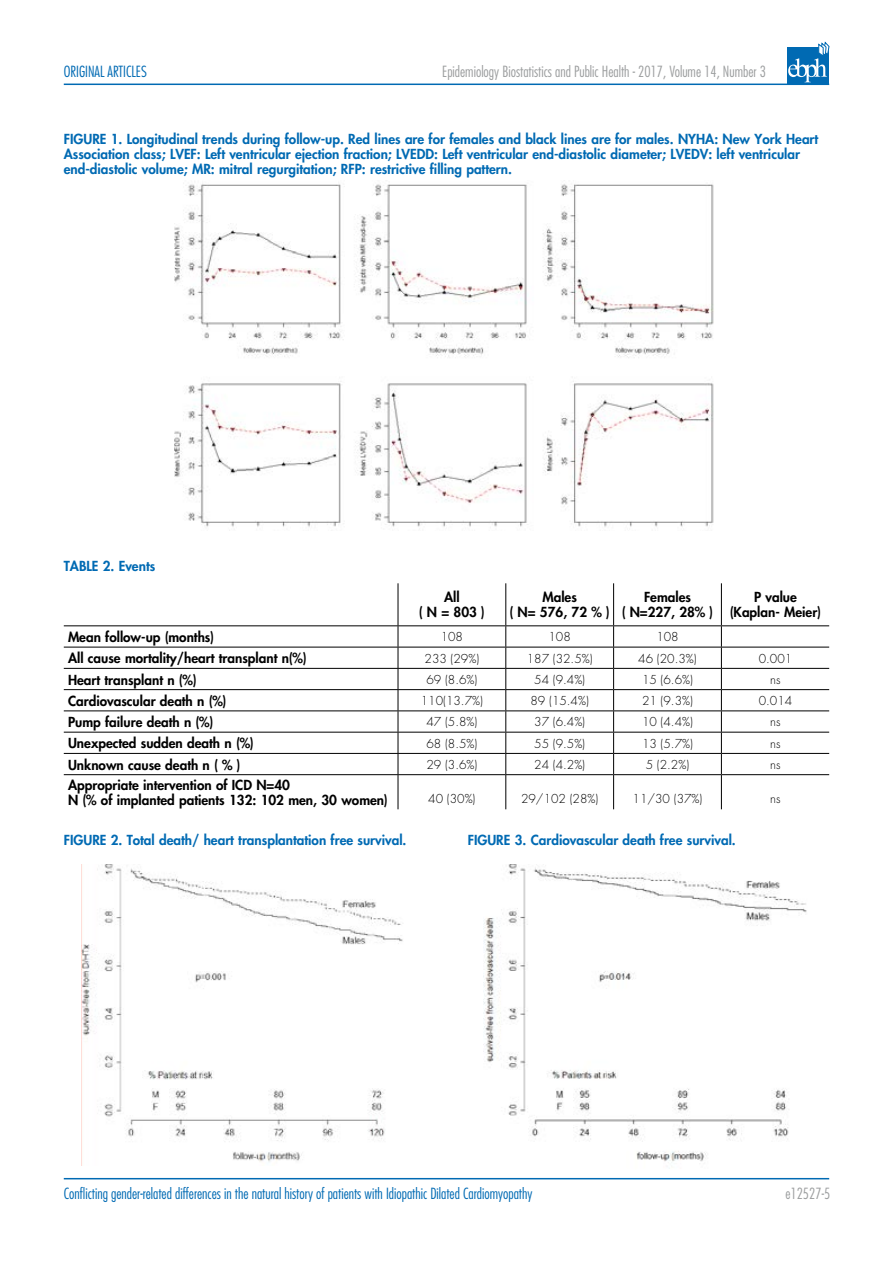
<style>
.page{position:relative;width:893px;height:1263px;background:#fff}
.page>*{position:absolute;margin:0;border:0;box-sizing:border-box;transform-origin:0 0}
.t1{font:300 condensed 15px "Futura Std";color:#006ab3}
.t2{font:300 condensed 15px "Futura Std";color:#9c9e9f}
.t3{font:800 13.5px/15px "Futura Std";color:#006ab3}
.t4{font:800 13.5px/15px "Futura Std";color:#000;text-align:center}
.t5{font:300 12px "Futura Std";color:#000}
</style>
<div class="page">
<hr style="left:64px;top:84px;width:765px;height:1px;background:#006ab3">
<hr style="left:64px;top:1178px;width:765px;height:1px;background:#006ab3">
<svg style="left:787px;top:47px;width:42px;height:37px"></svg>
<svg style="left:788px;top:42px;width:41px;height:40px"></svg>
<img style="left:484px;top:865px;width:323px;height:297px">
<img style="left:174px;top:184px;width:540px;height:343px">
<hr style="left:398px;top:583px;width:1px;height:42px;background:#000">
<hr style="left:505px;top:583px;width:1px;height:42px;background:#000">
<hr style="left:613px;top:583px;width:1px;height:42px;background:#000">
<hr style="left:721px;top:583px;width:1px;height:42px;background:#000">
<hr style="left:64px;top:625px;width:334px;height:1px;background:#000">
<hr style="left:398px;top:625px;width:108px;height:1px;background:#000">
<hr style="left:506px;top:625px;width:108px;height:1px;background:#000">
<hr style="left:614px;top:625px;width:107px;height:1px;background:#000">
<hr style="left:721px;top:625px;width:108px;height:1px;background:#000">
<hr style="left:64px;top:647px;width:334px;height:1px;background:#000">
<hr style="left:398px;top:647px;width:108px;height:1px;background:#000">
<hr style="left:506px;top:647px;width:108px;height:1px;background:#000">
<hr style="left:614px;top:647px;width:107px;height:1px;background:#000">
<hr style="left:721px;top:647px;width:108px;height:1px;background:#000">
<hr style="left:64px;top:668px;width:334px;height:1px;background:#000">
<hr style="left:398px;top:668px;width:108px;height:1px;background:#000">
<hr style="left:506px;top:668px;width:108px;height:1px;background:#000">
<hr style="left:614px;top:668px;width:107px;height:1px;background:#000">
<hr style="left:721px;top:668px;width:108px;height:1px;background:#000">
<hr style="left:64px;top:689px;width:334px;height:1px;background:#000">
<hr style="left:398px;top:689px;width:108px;height:1px;background:#000">
<hr style="left:506px;top:689px;width:108px;height:1px;background:#000">
<hr style="left:614px;top:689px;width:107px;height:1px;background:#000">
<hr style="left:721px;top:689px;width:108px;height:1px;background:#000">
<hr style="left:64px;top:710px;width:334px;height:1px;background:#000">
<hr style="left:398px;top:710px;width:108px;height:1px;background:#000">
<hr style="left:506px;top:710px;width:108px;height:1px;background:#000">
<hr style="left:614px;top:710px;width:107px;height:1px;background:#000">
<hr style="left:721px;top:710px;width:108px;height:1px;background:#000">
<hr style="left:64px;top:732px;width:334px;height:1px;background:#000">
<hr style="left:398px;top:732px;width:108px;height:1px;background:#000">
<hr style="left:506px;top:732px;width:108px;height:1px;background:#000">
<hr style="left:614px;top:732px;width:107px;height:1px;background:#000">
<hr style="left:721px;top:732px;width:108px;height:1px;background:#000">
<hr style="left:64px;top:753px;width:334px;height:1px;background:#000">
<hr style="left:398px;top:753px;width:108px;height:1px;background:#000">
<svg style="left:398px;top:626px;width:1px;height:148px"></svg>
<hr style="left:506px;top:753px;width:108px;height:1px;background:#000">
<svg style="left:505px;top:626px;width:1px;height:148px"></svg>
<hr style="left:614px;top:753px;width:107px;height:1px;background:#000">
<svg style="left:613px;top:626px;width:1px;height:148px"></svg>
<hr style="left:721px;top:753px;width:108px;height:1px;background:#000">
<svg style="left:721px;top:626px;width:1px;height:148px"></svg>
<hr style="left:64px;top:774px;width:334px;height:1px;background:#000">
<hr style="left:398px;top:774px;width:108px;height:1px;background:#000">
<hr style="left:398px;top:775px;width:1px;height:34px;background:#000">
<hr style="left:506px;top:774px;width:108px;height:1px;background:#000">
<hr style="left:505px;top:775px;width:1px;height:34px;background:#000">
<hr style="left:614px;top:774px;width:107px;height:1px;background:#000">
<hr style="left:613px;top:775px;width:1px;height:34px;background:#000">
<hr style="left:721px;top:774px;width:108px;height:1px;background:#000">
<hr style="left:721px;top:775px;width:1px;height:34px;background:#000">
<img style="left:82px;top:865px;width:321px;height:297px">
<p class="t1" style="left:64px;top:62px;width:85px">ORIGINAL ARTICLES</p>
<p class="t2" style="left:442px;top:62px;width:325px">Epidemiology Biostatistics and Public Health - 2017, Volume 14, Number 3</p>
<p class="t3" style="left:64px;top:132px;width:756px">FIGURE 1. Longitudinal trends during follow-up. Red lines are for females and black lines are for males. NYHA: New York Heart<br>Association class; LVEF: Left ventricular ejection fraction; LVEDD: Left ventricular end-diastolic diameter; LVEDV: left ventricular end-diastolic volume; MR: mitral regurgitation; RFP: restrictive filling pattern.</p>
<p class="t3" style="left:64px;top:558px;width:93px">TABLE 2. Events</p>
<p class="t4" style="left:419px;top:590px;width:67px">All<br>( N = 803 )</p>
<p class="t4" style="left:510px;top:590px;width:102px">Males<br>( N= 576, 72 % )</p>
<p class="t4" style="left:622px;top:590px;width:93px">Females<br>( N=227, 28% )</p>
<p class="t4" style="left:730px;top:590px;width:93px">P value (Kaplan- Meier)</p>
<p class="t4" style="left:68px;top:629px;width:148px">Mean follow-up (months)</p>
<p class="t5" style="left:441px;top:630px;width:24px">108</p>
<p class="t5" style="left:549px;top:630px;width:24px">108</p>
<p class="t5" style="left:656px;top:630px;width:24px">108</p>
<p class="t4" style="left:68px;top:651px;width:240px">All cause mortality/heart transplant n(%)</p>
<p class="t5" style="left:425px;top:651px;width:56px">233 (29%)</p>
<p class="t5" style="left:527px;top:651px;width:67px">187 (32.5%)</p>
<p class="t5" style="left:638px;top:651px;width:60px">46 (20.3%)</p>
<p class="t5" style="left:759px;top:651px;width:35px">0.001</p>
<p class="t4" style="left:68px;top:672px;width:130px">Heart transplant n (%)</p>
<p class="t5" style="left:426px;top:672px;width:52px">69 (8.6%)</p>
<p class="t5" style="left:534px;top:672px;width:52px">54 (9.4%)</p>
<p class="t5" style="left:642px;top:672px;width:52px">15 (6.6%)</p>
<p class="t5" style="left:770px;top:672px;width:12px">ns</p>
<p class="t4" style="left:68px;top:693px;width:160px">Cardiovascular death n (%)</p>
<p class="t5" style="left:421px;top:693px;width:64px">110(13.7%)</p>
<p class="t5" style="left:530px;top:693px;width:60px">89 (15.4%)</p>
<p class="t5" style="left:642px;top:693px;width:52px">21 (9.3%)</p>
<p class="t5" style="left:759px;top:693px;width:35px">0.014</p>
<p class="t4" style="left:68px;top:715px;width:147px">Pump failure death n (%)</p>
<p class="t5" style="left:426px;top:715px;width:52px">47 (5.8%)</p>
<p class="t5" style="left:534px;top:715px;width:52px">37 (6.4%)</p>
<p class="t5" style="left:642px;top:715px;width:52px">10 (4.4%)</p>
<p class="t5" style="left:770px;top:715px;width:12px">ns</p>
<p class="t4" style="left:68px;top:736px;width:187px">Unexpected sudden death n (%)</p>
<p class="t5" style="left:426px;top:736px;width:52px">68 (8.5%)</p>
<p class="t5" style="left:534px;top:736px;width:52px">55 (9.5%)</p>
<p class="t5" style="left:642px;top:736px;width:52px">13 (5.7%)</p>
<p class="t5" style="left:770px;top:736px;width:12px">ns</p>
<p class="t4" style="left:68px;top:757px;width:174px">Unknown cause death n ( % )</p>
<p class="t5" style="left:426px;top:757px;width:52px">29 (3.6%)</p>
<p class="t5" style="left:534px;top:757px;width:52px">24 (4.2%)</p>
<p class="t5" style="left:646px;top:757px;width:45px">5 (2.2%)</p>
<p class="t5" style="left:770px;top:757px;width:12px">ns</p>
<p class="t4" style="left:68px;top:777px;width:321px;text-align:left">Appropriate intervention of ICD N=40<br>N (% of implanted patients 132: 102 men, 30 women)</p>
<p class="t5" style="left:428px;top:791px;width:49px">40 (30%)</p>
<p class="t5" style="left:521px;top:791px;width:79px">29/102 (28%)</p>
<p class="t5" style="left:633px;top:791px;width:71px">11/30 (37%)</p>
<p class="t5" style="left:770px;top:791px;width:12px">ns</p>
<p class="t3" style="left:64px;top:832px;width:344px">FIGURE 2. Total death/ heart transplantation free survival.</p>
<p class="t3" style="left:468px;top:832px;width:270px">FIGURE 3. Cardiovascular death free survival.</p>
<p class="t1" style="left:64px;top:1184px;width:470px">Conflicting gender-related differences in the natural history of patients with Idiopathic Dilated Cardiomyopathy</p>
<p class="t2" style="left:785px;top:1184px;width:46px">e12527-5</p>
</div>
